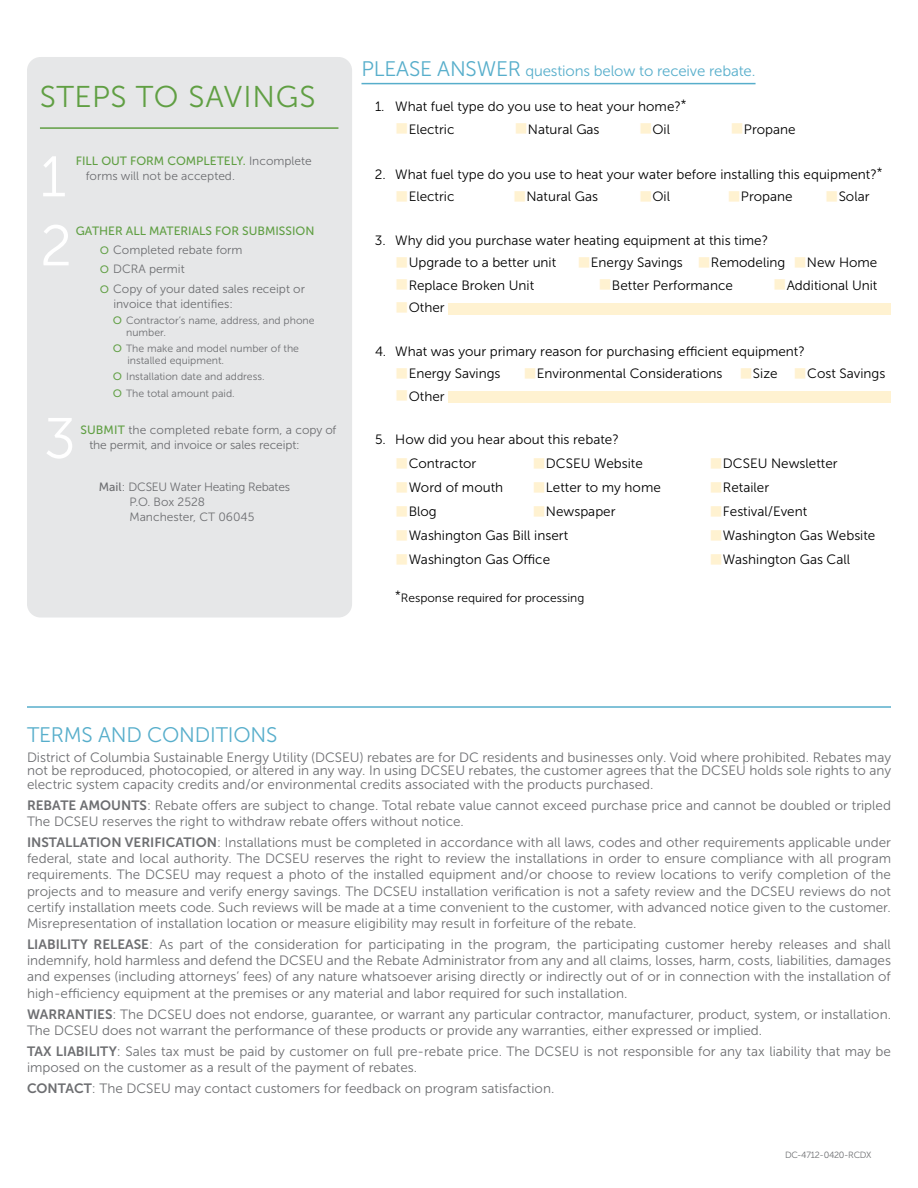
<style>
.page{position:relative;width:918px;height:1188px;background:#fff}
.page>*{position:absolute;margin:0;border:0;box-sizing:border-box;transform-origin:0 0}
.t1{font:57px/69px "Museo Sans 300";color:#fff}
.t2{font:30px "Museo Sans 300";letter-spacing:.015em;color:#609f43}
.t3{font:21px "Museo Sans 300";letter-spacing:-.01em;color:#57aecb}
.t4{font:15px "Museo Sans 300";letter-spacing:-.01em;color:#57aecb}
.t5{font:13.5px/16.2px "Museo Sans 300";color:#6d6e71;text-align:justify}
.t6{font:13.5px "Museo Sans 300";color:#000}
.t7{font:12px/19px "Museo Sans 300";color:#6d6e71}
.t8{font:12px "Museo Sans 500";color:#609f43}
.t9{font:12px/15px "Museo Sans 300";letter-spacing:-.02em;color:#6d6e71}
.t10{font:12px "Museo Sans 300";color:#000}
.t11{font:10.5px/12px "Museo Sans 300";color:#6d6e71}
.t12{font:9px "Museo Sans 300";letter-spacing:-.03em;color:#6d6e71}
.s1{font-family:"Museo Sans 300";color:#6d6e71}
.s2{font-size:15px;color:#609f43}
.s3{font-family:"Museo Sans 500";color:#609f43}
.s4{font-family:"Museo Sans 500"}
.s5{font-size:21px}
.s6{color:#fff2d1}
.s7{font-family:"Museo Sans 700"}
</style>
<div class="page">
<div style="left:27px;top:57px;width:325px;height:561px;background:#e6e7e8;border-radius:14px"></div>
<hr style="left:40px;top:127px;width:298px;height:2px;background:#609f43">
<hr style="left:362px;top:83px;width:394px;height:1px;background:#57aecb">
<div style="left:448px;top:303px;width:443px;height:11px;background:#fff2d1"></div>
<div style="left:448px;top:391px;width:443px;height:12px;background:#fff2d1"></div>
<hr style="left:27px;top:706px;width:864px;height:2px;background:#57aecb">
<h2 class="t2" style="left:40px;top:81px;width:277px">STEPS TO SAVINGS</h2>
<h1 class="t1" style="left:40px;top:143px;width:34px">1<br>2</h1>
<p class="t8" style="left:76px;top:154px;width:237px">FILL OUT FORM COMPLETELY. <span class="s1">Incomplete</span></p>
<p class="t7" style="left:86px;top:166px;width:151px">forms will not be accepted.</p>
<p class="t8" style="left:76px;top:225px;width:240px">GATHER ALL MATERIALS FOR SUBMISSION</p>
<p class="t7" style="left:100px;top:241px;width:207px"><span class="s2">o</span> Completed rebate form<br><span class="s2">o</span> DCRA permit<br><span class="s2">o</span> Copy of your dated sales receipt or</p>
<p class="t7" style="left:113px;top:294px;width:121px">invoice that identifies:</p>
<p class="t11" style="left:126px;top:314px;width:190px;text-indent:-13px"><span class="s2">o</span> Contractor’s name, address, and phone number.</p>
<p class="t11" style="left:127px;top:342px;width:173px;text-indent:-15px"><span class="s2">o</span> The make and model number of the installed equipment.</p>
<p class="t11" style="left:113px;top:367px;width:153px;line-height:17.5px"><span class="s2">o</span> Installation date and address. <span class="s2">o</span> The total amount paid.</p>
<p class="t7" style="left:89px;top:422px;width:249px;line-height:15px;text-indent:-9px"><span class="s3">SUBMIT</span> the completed rebate form, a copy of the permit, and invoice or sales receipt:</p>
<p class="t9" style="left:130px;top:479px;width:162px;text-indent:-31px"><span class="s4">Mail</span>: DCSEU Water Heating Rebates<br>P.O. Box 2528<br>Manchester, CT 06045</p>
<h1 class="t1" style="left:44px;top:404px;width:34px">3</h1>
<p class="t4" style="left:362px;top:63px;width:395px"><span class="s5">PLEASE ANSWER</span> questions below to receive rebate.</p>
<p class="t6" style="left:375px;top:99px;width:313px">1. What fuel type do you use to heat your home?<sup>*</sup></p>
<p class="t6" style="left:395px;top:122px;width:61px"><span class="s6">■</span>Electric</p>
<p class="t6" style="left:514px;top:122px;width:87px"><span class="s6">■</span>Natural Gas</p>
<p class="t6" style="left:639px;top:122px;width:33px"><span class="s6">■</span>Oil</p>
<p class="t6" style="left:730px;top:122px;width:67px"><span class="s6">■</span>Propane</p>
<p class="t6" style="left:375px;top:167px;width:509px">2. What fuel type do you use to heat your water before installing this equipment?<sup>*</sup></p>
<p class="t6" style="left:395px;top:189px;width:61px"><span class="s6">■</span>Electric</p>
<p class="t6" style="left:513px;top:189px;width:87px"><span class="s6">■</span>Natural Gas</p>
<p class="t6" style="left:639px;top:189px;width:33px"><span class="s6">■</span>Oil</p>
<p class="t6" style="left:728px;top:189px;width:67px"><span class="s6">■</span>Propane</p>
<p class="t6" style="left:825px;top:189px;width:46px"><span class="s6">■</span>Solar</p>
<p class="t6" style="left:375px;top:233px;width:395px">3. Why did you purchase water heating equipment at this time?</p>
<p class="t6" style="left:395px;top:255px;width:484px"><span class="s6">■</span>Upgrade to a better unit <span class="s6">■</span>Energy Savings <span class="s6">■</span>Remodeling <span class="s6">■</span>New Home</p>
<p class="t6" style="left:395px;top:278px;width:140px"><span class="s6">■</span>Replace Broken Unit</p>
<p class="t6" style="left:599px;top:278px;width:136px"><span class="s6">■</span>Better Performance</p>
<p class="t6" style="left:773px;top:278px;width:106px"><span class="s6">■</span>Additional Unit</p>
<p class="t6" style="left:395px;top:300px;width:51px"><span class="s6">■</span>Other</p>
<p class="t6" style="left:375px;top:344px;width:431px">4. What was your primary reason for purchasing efficient equipment?</p>
<p class="t6" style="left:395px;top:366px;width:107px"><span class="s6">■</span>Energy Savings</p>
<p class="t6" style="left:524px;top:366px;width:363px"><span class="s6">■</span>Environmental Considerations <span class="s6">■</span>Size <span class="s6">■</span>Cost Savings</p>
<p class="t6" style="left:395px;top:389px;width:51px"><span class="s6">■</span>Other</p>
<p class="t6" style="left:375px;top:432px;width:245px">5. How did you hear about this rebate?</p>
<p class="t6" style="left:395px;top:456px;width:83px"><span class="s6">■</span>Contractor</p>
<p class="t6" style="left:533px;top:456px;width:112px"><span class="s6">■</span>DCSEU Website</p>
<p class="t6" style="left:710px;top:456px;width:130px"><span class="s6">■</span>DCSEU Newsletter</p>
<p class="t6" style="left:395px;top:480px;width:109px"><span class="s6">■</span>Word of mouth</p>
<p class="t6" style="left:533px;top:480px;width:130px"><span class="s6">■</span>Letter to my home</p>
<p class="t6" style="left:710px;top:480px;width:61px"><span class="s6">■</span>Retailer</p>
<p class="t6" style="left:395px;top:504px;width:43px"><span class="s6">■</span>Blog</p>
<p class="t6" style="left:533px;top:504px;width:85px"><span class="s6">■</span>Newspaper</p>
<p class="t6" style="left:710px;top:504px;width:99px"><span class="s6">■</span>Festival/Event</p>
<p class="t6" style="left:395px;top:528px;width:174px"><span class="s6">■</span>Washington Gas Bill insert</p>
<p class="t6" style="left:710px;top:528px;width:167px"><span class="s6">■</span>Washington Gas Website</p>
<p class="t6" style="left:395px;top:552px;width:156px"><span class="s6">■</span>Washington Gas Office</p>
<p class="t6" style="left:710px;top:552px;width:142px"><span class="s6">■</span>Washington Gas Call</p>
<p class="t10" style="left:395px;top:591px;width:191px">*Response required for processing</p>
<h3 class="t3" style="left:27px;top:723px;width:252px">TERMS AND CONDITIONS</h3>
<p class="t5" style="left:27px;top:750px;width:866px;line-height:13.5px">District of Columbia Sustainable Energy Utility (DCSEU) rebates are for DC residents and businesses only. Void where prohibited. Rebates may not be reproduced, photocopied, or altered in any way. In using DCSEU rebates, the customer agrees that the DCSEU holds sole rights to any electric system capacity credits and/or environmental credits associated with the products purchased.</p>
<p class="t5" style="left:27px;top:797px;width:865px"><span class="s7">REBATE AMOUNTS</span>: Rebate offers are subject to change. Total rebate value cannot exceed purchase price and cannot be doubled or tripled<br>The DCSEU reserves the right to withdraw rebate offers without notice.</p>
<p class="t5" style="left:27px;top:834px;width:866px"><span class="s7">INSTALLATION VERIFICATION</span>: Installations must be completed in accordance with all laws, codes and other requirements applicable under federal, state and local authority. The DCSEU reserves the right to review the installations in order to ensure compliance with all program requirements. The DCSEU may request a photo of the installed equipment and/or choose to review locations to verify completion of the projects and to measure and verify energy savings. The DCSEU installation verification is not a safety review and the DCSEU reviews do not certify installation meets code. Such reviews will be made at a time convenient to the customer, with advanced notice given to the customer.<br>Misrepresentation of installation location or measure eligibility may result in forfeiture of the rebate.</p>
<p class="t5" style="left:27px;top:936px;width:865px"><span class="s7">LIABILITY RELEASE</span>: As part of the consideration for participating in the program, the participating customer hereby releases and shall indemnify, hold harmless and defend the DCSEU and the Rebate Administrator from any and all claims, losses, harm, costs, liabilities, damages and expenses (including attorneys’ fees) of any nature whatsoever arising directly or indirectly out of or in connection with the installation of high-efficiency equipment at the premises or any material and labor required for such installation.</p>
<p class="t5" style="left:27px;top:1006px;width:866px"><span class="s7">WARRANTIES</span>: The DCSEU does not endorse, guarantee, or warrant any particular contractor, manufacturer, product, system, or installation.<br>The DCSEU does not warrant the performance of these products or provide any warranties, either expressed or implied.</p>
<p class="t5" style="left:27px;top:1043px;width:866px"><span class="s7">TAX LIABILITY</span>: Sales tax must be paid by customer on full pre-rebate price. The DCSEU is not responsible for any tax liability that may be imposed on the customer as a result of the payment of rebates.</p>
<p class="t5" style="left:27px;top:1080px;width:529px"><span class="s7">CONTACT</span>: The DCSEU may contact customers for feedback on program satisfaction.</p>
<p class="t12" style="left:785px;top:1150px;width:88px">DC-4712-0420-RCDX</p>
</div>
